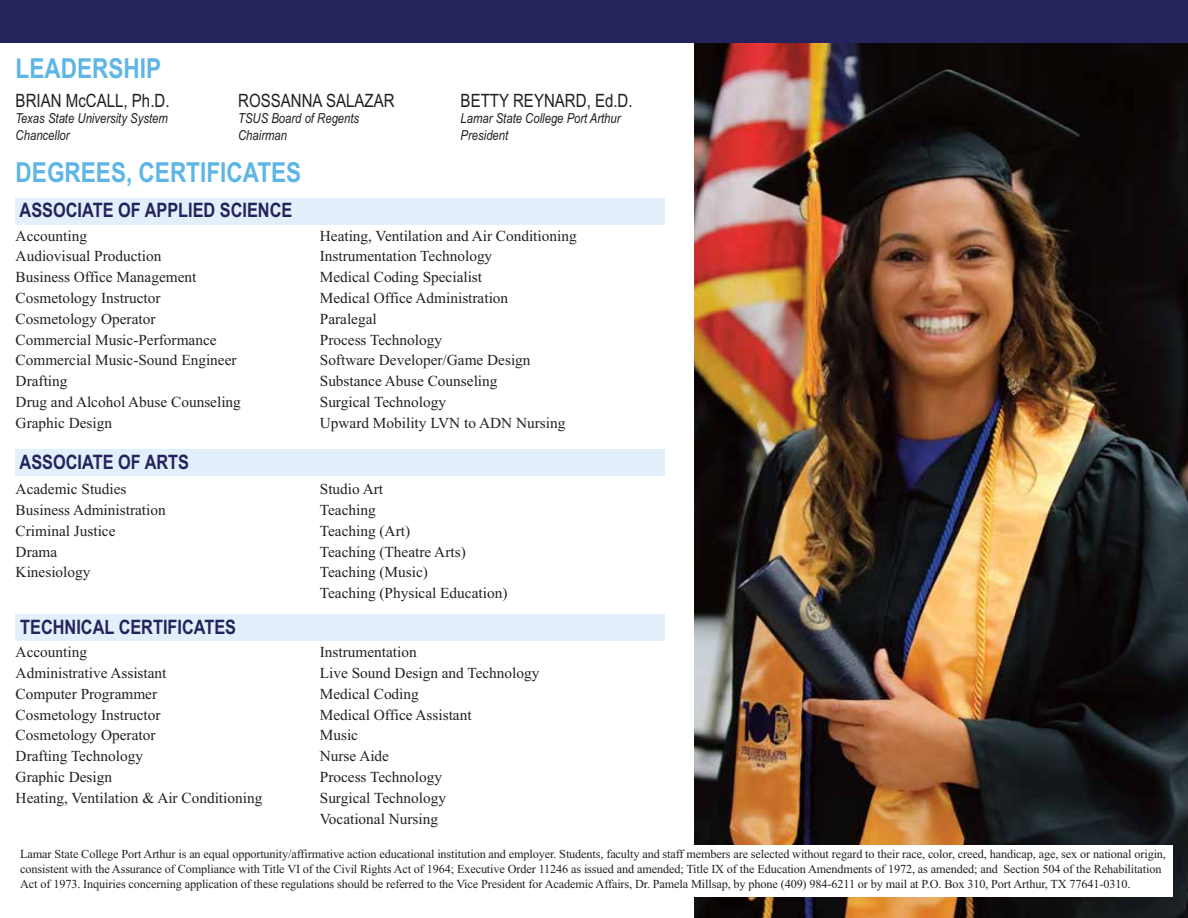
<style>
.page{position:relative;width:1188px;height:918px;background:#fff}
.page>*{position:absolute;margin:0;border:0;box-sizing:border-box;transform-origin:0 0}
.t1{font:700 27.6px "Arial Narrow";color:#5db6e6}
.t2{font:700 19.95px "Arial Narrow";color:#25235b}
.t3{font:18.3px "Arial Narrow";color:#231f20}
.t4{font:15.3px/20.9px "Times New Roman";color:#231f20}
.t5{font:italic 13.8px/16.8px "Arial Narrow";color:#231f20}
.t6{font:12.3px/14.7px "Times New Roman";letter-spacing:-.01em;color:#231f20}
</style>
<div class="page">
<div style="left:16px;top:198px;width:649px;height:27px;background:#e3effa"></div>
<div style="left:16px;top:449px;width:649px;height:27px;background:#e3effa"></div>
<div style="left:16px;top:614px;width:649px;height:27px;background:#e3effa"></div>
<img style="left:694px;top:43px;width:494px;height:875px">
<div style="left:0;top:0;width:1188px;height:43px;background:#25235b"></div>
<div style="left:16px;top:845px;width:1156px;height:52px;background:#fff"></div>
<h1 class="t1" style="left:16px;top:47px;width:147px">LEADERSHIP</h1>
<p class="t3" style="left:16px;top:87px;width:155px">BRIAN McCALL, Ph.D.</p>
<p class="t5" style="left:16px;top:110px;width:154px">Texas State University System<br>Chancellor</p>
<p class="t3" style="left:238px;top:87px;width:158px">ROSSANNA SALAZAR</p>
<p class="t5" style="left:238px;top:110px;width:123px">TSUS Board of Regents<br>Chairman</p>
<h1 class="t1" style="left:16px;top:152px;width:287px">DEGREES, CERTIFICATES</h1>
<h2 class="t2" style="left:20px;top:195px;width:274px">ASSOCIATE OF APPLIED SCIENCE</h2>
<p class="t3" style="left:461px;top:87px;width:174px">BETTY REYNARD, Ed.D.</p>
<p class="t5" style="left:461px;top:110px;width:161px">Lamar State College Port Arthur<br>President</p>
<p class="t4" style="left:16px;top:225px;width:227px">Accounting<br>Audiovisual Production<br>Business Office Management<br>Cosmetology Instructor<br>Cosmetology Operator<br>Commercial Music-Performance<br>Commercial Music-Sound Engineer<br>Drafting<br>Drug and Alcohol Abuse Counseling<br>Graphic Design</p>
<p class="t4" style="left:320px;top:225px;width:258px">Heating, Ventilation and Air Conditioning<br>Instrumentation Technology<br>Medical Coding Specialist<br>Medical Office Administration<br>Paralegal<br>Process Technology<br>Software Developer/Game Design<br>Substance Abuse Counseling<br>Surgical Technology<br>Upward Mobility LVN to ADN Nursing</p>
<h2 class="t2" style="left:20px;top:447px;width:171px">ASSOCIATE OF ARTS</h2>
<p class="t4" style="left:16px;top:478px;width:152px">Academic Studies<br>Business Administration<br>Criminal Justice<br>Drama<br>Kinesiology</p>
<p class="t4" style="left:320px;top:478px;width:189px">Studio Art<br>Teaching<br>Teaching (Art)<br>Teaching (Theatre Arts)<br>Teaching (Music)<br>Teaching (Physical Education)</p>
<h2 class="t2" style="left:20px;top:612px;width:217px">TECHNICAL CERTIFICATES</h2>
<p class="t4" style="left:16px;top:641px;width:248px">Accounting<br>Administrative Assistant<br>Computer Programmer<br>Cosmetology Instructor<br>Cosmetology Operator<br>Drafting Technology<br>Graphic Design<br>Heating, Ventilation &amp; Air Conditioning</p>
<p class="t4" style="left:320px;top:641px;width:221px">Instrumentation<br>Live Sound Design and Technology<br>Medical Coding<br>Medical Office Assistant<br>Music<br>Nurse Aide<br>Process Technology<br>Surgical Technology<br>Vocational Nursing</p>
<p class="t6" style="left:20px;top:847px;width:1147px">Lamar State College Port Arthur is an equal opportunity/affirmative action educational institution and employer. Students, faculty and staff members are selected without regard to their race, color, creed, handicap, age, sex or national origin, consistent with the Assurance of Compliance with Title VI of the Civil Rights Act of 1964; Executive Order 11246 as issued and amended; Title IX of the Education Amendments of 1972, as amended; and Section 504 of the Rehabilitation<br>Act of 1973. Inquiries concerning application of these regulations should be referred to the Vice President for Academic Affairs, Dr. Pamela Millsap, by phone (409) 984-6211 or by mail at P.O. Box 310, Port Arthur, TX 77641-0310.</p>
</div>
